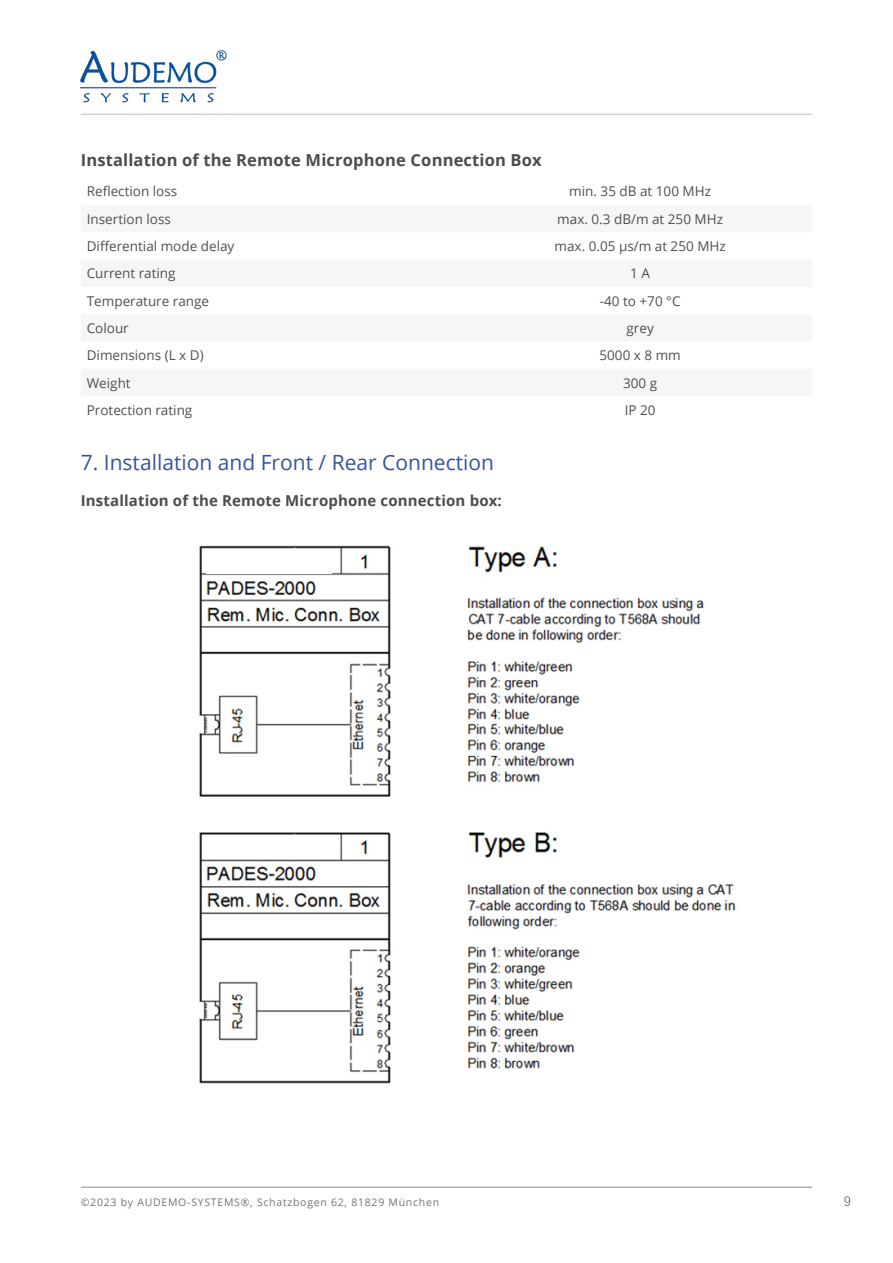
<style>
.page{position:relative;width:893px;height:1263px;background:#fff}
.page>*{position:absolute;margin:0;border:0;box-sizing:border-box;transform-origin:0 0}
.t1{font:21px "Open Sans";color:#3553a3}
.t2{font:700 16.5px "Open Sans";letter-spacing:.01em;color:#4d4c4c}
.t3{font:700 15px "Open Sans";letter-spacing:.01em;color:#4d4c4c}
.t4{font:13.5px "Open Sans";color:#505052}
.t5{font:100 condensed 13.5px "Helvetica Neue";color:#231f20}
.t6{font:10.5px "Open Sans";letter-spacing:.07em;color:#727477}
</style>
<div class="page">
<hr style="left:81px;top:1186px;width:731px;height:2px;background:#b0b1b5">
<hr style="left:81px;top:114px;width:731px;height:1px;background:#bec3cd">
<img style="left:80px;top:50px;width:147px;height:53px">
<img style="left:199px;top:545px;width:537px;height:539px">
<div style="left:206px;top:551px;width:126px;height:23px;background:#fff"></div>
<div style="left:206px;top:837px;width:126px;height:19px;background:#fff"></div>
<p class="t2" style="left:81px;top:148px;width:462px">Installation of the Remote Microphone Connection Box</p>
<p class="t4" style="left:87px;top:182px;width:92px">Reflection loss</p>
<p class="t4" style="left:569px;top:182px;width:143px">min. 35 dB at 100 MHz</p>
<p class="t4" style="left:87px;top:209px;width:86px">Insertion loss</p>
<p class="t4" style="left:557px;top:209px;width:167px">max. 0.3 dB/m at 250 MHz</p>
<p class="t4" style="left:87px;top:237px;width:149px">Differential mode delay</p>
<p class="t4" style="left:554px;top:237px;width:173px">max. 0.05 µs/m at 250 MHz</p>
<p class="t4" style="left:87px;top:264px;width:90px">Current rating</p>
<p class="t4" style="left:630px;top:264px;width:21px">1 A</p>
<p class="t4" style="left:87px;top:291px;width:124px">Temperature range</p>
<p class="t4" style="left:600px;top:291px;width:82px">-40 to +70 °C</p>
<p class="t4" style="left:87px;top:319px;width:44px">Colour</p>
<p class="t4" style="left:626px;top:319px;width:29px">grey</p>
<p class="t4" style="left:87px;top:346px;width:118px">Dimensions (L x D)</p>
<p class="t4" style="left:599px;top:346px;width:83px">5000 x 8 mm</p>
<p class="t4" style="left:87px;top:373px;width:45px">Weight</p>
<p class="t4" style="left:623px;top:373px;width:36px">300 g</p>
<p class="t4" style="left:87px;top:401px;width:107px">Protection rating</p>
<p class="t4" style="left:625px;top:401px;width:32px">IP 20</p>
<p class="t1" style="left:81px;top:448px;width:415px">7. Installation and Front / Rear Connection</p>
<p class="t3" style="left:81px;top:489px;width:423px">Installation of the Remote Microphone connection box:</p>
<p class="t6" style="left:81px;top:1194px;width:360px">©2023 by AUDEMO-SYSTEMS®, Schatzbogen 62, 81829 München</p>
<p class="t5" style="left:844px;top:1194px;width:8px">9</p>
</div>
